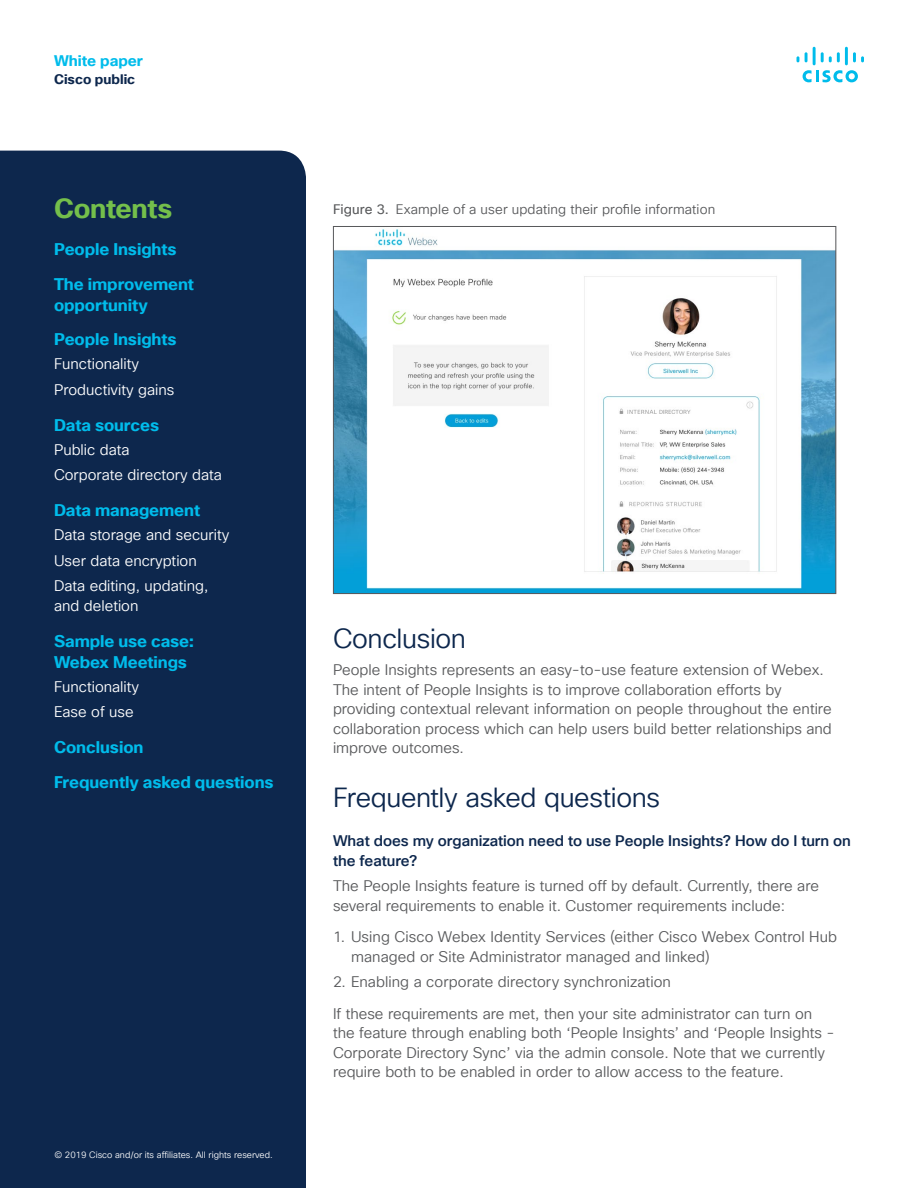
<style>
.page{position:relative;width:918px;height:1188px;background:#fff}
.page>*{position:absolute;margin:0;border:0;box-sizing:border-box;transform-origin:0 0}
.t1{font:27px "Cisco Sans TT Light";letter-spacing:-.015em;color:#0d274d}
.t2{font:700 27px "Cisco Sans TT";letter-spacing:-.01em;color:#74bf4b}
.t3{font:700 16.5px/34.5px "Cisco Sans TT";letter-spacing:-.005em;color:#00bceb}
.t4{font:15px/19.5px "Cisco Sans TT Light";color:#58595b}
.t5{font:15px/25.5px "Cisco Sans TT Light";color:#fff}
.t6{font:500 15px/19.5px "Cisco Sans TT";letter-spacing:-.005em;color:#0d274d}
.t7{font:700 15px "Cisco Sans TT";color:#00bceb}
.t8{font:13.5px "Cisco Sans TT Light";letter-spacing:.01em;color:#58595b}
.t9{font:700 13.5px "Cisco Sans TT";color:#0d274d}
.t10{font:9px "Cisco Sans TT Light";color:#fff}
.s1{font-family:"Cisco Sans TT"}
</style>
<div class="page">
<div style="left:0;top:151px;width:306px;height:1037px;background:#0d274d"></div>
<svg style="left:803px;top:70px;width:55px;height:12px"></svg>
<svg style="left:797px;top:56px;width:2px;height:6px"></svg>
<svg style="left:805px;top:52px;width:3px;height:10px"></svg>
<hr style="left:813px;top:47px;width:3px;height:18px;background:#00bceb">
<svg style="left:821px;top:52px;width:19px;height:10px"></svg>
<hr style="left:845px;top:47px;width:3px;height:18px;background:#00bceb">
<svg style="left:853px;top:52px;width:11px;height:10px"></svg>
<img style="left:335px;top:229px;width:499px;height:363px">
<p class="t7" style="left:54px;top:50px;width:90px">White paper</p>
<p class="t9" style="left:54px;top:70px;width:83px">Cisco public</p>
<h1 class="t2" style="left:54px;top:190px;width:120px">Contents</h1>
<p class="t3" style="left:54px;top:232px;width:141px">People Insights<br>The improvement</p>
<p class="t3" style="left:54px;top:288px;width:124px">opportunity<br>People Insights</p>
<p class="t5" style="left:54px;top:351px;width:122px">Functionality<br>Productivity gains</p>
<p class="t3" style="left:54px;top:408px;width:107px">Data sources</p>
<p class="t5" style="left:54px;top:437px;width:169px">Public data<br>Corporate directory data</p>
<p class="t3" style="left:54px;top:493px;width:148px">Data management</p>
<p class="t5" style="left:54px;top:522px;width:177px">Data storage and security<br>User data encryption<br>Data editing, updating,</p>
<p class="t5" style="left:54px;top:593px;width:86px">and deletion</p>
<p class="t3" style="left:54px;top:631px;width:141px;line-height:21px">Sample use case:<br>Webex Meetings</p>
<p class="t5" style="left:54px;top:674px;width:87px">Functionality<br>Ease of use</p>
<p class="t3" style="left:54px;top:730px;width:221px">Conclusion<br>Frequently asked questions</p>
<p class="t10" style="left:54px;top:1149px;width:220px">© 2019 Cisco and/or its affiliates. All rights reserved.</p>
<p class="t8" style="left:333px;top:201px;width:384px"><span class="s1">Figure 3.</span> Example of a user updating their profile information</p>
<h1 class="t1" style="left:333px;top:621px;width:135px">Conclusion</h1>
<p class="t4" style="left:333px;top:660px;width:500px">People Insights represents an easy-to-use feature extension of Webex.<br>The intent of People Insights is to improve collaboration efforts by providing contextual relevant information on people throughout the entire collaboration process which can help users build better relationships and improve outcomes.</p>
<h1 class="t1" style="left:333px;top:780px;width:329px">Frequently asked questions</h1>
<p class="t6" style="left:333px;top:831px;width:519px">What does my organization need to use People Insights? How do I turn on the feature?</p>
<p class="t4" style="left:333px;top:876px;width:488px">The People Insights feature is turned off by default. Currently, there are several requirements to enable it. Customer requirements include:</p>
<p class="t4" style="left:351px;top:927px;width:488px;text-indent:-18px">1. Using Cisco Webex Identity Services (either Cisco Webex Control Hub managed or Site Administrator managed and linked)</p>
<p class="t4" style="left:333px;top:966px;width:481px;line-height:31.5px">2. Enabling a corporate directory synchronization<br>If these requirements are met, then your site administrator can turn on</p>
<p class="t4" style="left:333px;top:1023px;width:503px">the feature through enabling both ‘People Insights’ and ‘People Insights -<br>Corporate Directory Sync’ via the admin console. Note that we currently require both to be enabled in order to allow access to the feature.</p>
</div>
